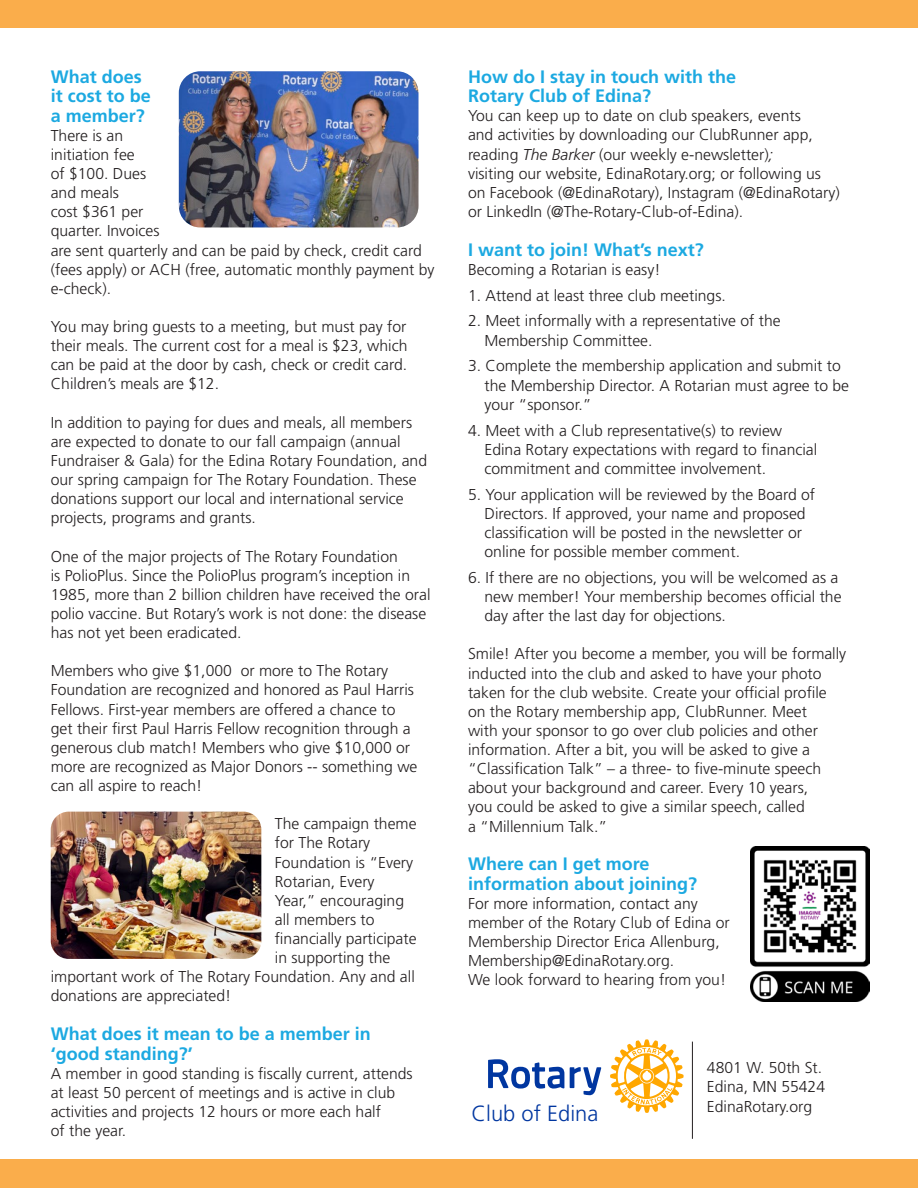
<style>
.page{position:relative;width:918px;height:1188px;background:#fff}
.page>*{position:absolute;margin:0;border:0;box-sizing:border-box;transform-origin:0 0}
.t1{font:300 21.9px "Frutiger LT Std";color:#0036a0}
.t2{font:700 18px/19.5px "Frutiger LT Std";color:#1ca9e1}
.t3{font:300 15.75px/19.2px "Frutiger LT Std";color:#231f20}
.s1{font-style:italic}
</style>
<div class="page">
<img style="left:51px;top:812px;width:210px;height:147px">
<svg style="left:488px;top:1059px;width:113px;height:36px"></svg>
<svg style="left:610px;top:1039px;width:74px;height:74px"></svg>
<hr style="left:692px;top:1042px;width:1px;height:97px;background:#231f20">
<div style="left:0;top:0;width:918px;height:28px;background:#faad4b"></div>
<div style="left:0;top:1160px;width:918px;height:28px;background:#faad4b"></div>
<img style="left:179px;top:71px;width:240px;height:156px">
<img style="left:751px;top:846px;width:119px;height:155px">
<p class="t2" style="left:51px;top:67px;width:102px">What does it cost to be a member?</p>
<p class="t3" style="left:51px;top:126px;width:385px">There is an<br>initiation fee<br>of $100. Dues<br>and meals<br>cost $361 per<br>quarter. Invoices<br>are sent quarterly and can be paid by check, credit card (fees apply) or ACH (free, automatic monthly payment by e-check).</p>
<p class="t3" style="left:51px;top:317px;width:358px;text-align:justify">You may bring guests to a meeting, but must pay for their meals. The current cost for a meal is $23, which can be paid at the door by cash, check or credit card.<br>Children’s meals are $12.</p>
<p class="t3" style="left:51px;top:413px;width:378px">In addition to paying for dues and meals, all members are expected to donate to our fall campaign (annual Fundraiser &amp; Gala) for the Edina Rotary Foundation, and our spring campaign for The Rotary Foundation. These donations support our local and international service projects, programs and grants.</p>
<p class="t3" style="left:51px;top:547px;width:381px">One of the major projects of The Rotary Foundation<br>is PolioPlus. Since the PolioPlus program’s inception in 1985, more than 2 billion children have received the oral polio vaccine. But Rotary’s work is not done: the disease has not yet been eradicated.</p>
<p class="t3" style="left:51px;top:662px;width:368px">Members who give $1,000 or more to The Rotary Foundation are recognized and honored as Paul Harris Fellows. First-year members are offered a chance to get their first Paul Harris Fellow recognition through a generous club match! Members who give $10,000 or more are recognized as Major Donors -- something we can all aspire to reach!</p>
<p class="t3" style="left:275px;top:815px;width:143px">The campaign theme</p>
<p class="t3" style="left:275px;top:834px;width:97px">for The Rotary</p>
<p class="t3" style="left:275px;top:853px;width:140px">Foundation is “Every</p>
<p class="t3" style="left:275px;top:872px;width:101px">Rotarian, Every</p>
<p class="t3" style="left:275px;top:891px;width:131px">Year,” encouraging</p>
<p class="t3" style="left:275px;top:910px;width:101px">all members to</p>
<p class="t3" style="left:275px;top:929px;width:143px">financially participate</p>
<p class="t3" style="left:275px;top:948px;width:117px">in supporting the</p>
<p class="t3" style="left:51px;top:968px;width:366px">important work of The Rotary Foundation. Any and all</p>
<p class="t3" style="left:51px;top:987px;width:182px">donations are appreciated!</p>
<p class="t2" style="left:51px;top:1024px;width:322px">What does it mean to be a member in ‘good standing?’</p>
<p class="t3" style="left:51px;top:1064px;width:364px">A member in good standing is fiscally current, attends at least 50 percent of meetings and is active in club activities and projects 12 hours or more each half<br>of the year.</p>
<p class="t2" style="left:468px;top:67px;width:270px">How do I stay in touch with the<br>Rotary Club of Edina?</p>
<p class="t3" style="left:468px;top:107px;width:373px">You can keep up to date on club speakers, events<br>and activities by downloading our ClubRunner app, reading <span class="s1">The Barker</span> (our weekly e-newsletter)<span class="s1">;<br></span>visiting our website, EdinaRotary.org; or following us on Facebook (@EdinaRotary), Instagram (@EdinaRotary) or LinkedIn (@The-Rotary-Club-of-Edina).</p>
<p class="t2" style="left:468px;top:240px;width:237px">I want to join! What’s next?</p>
<p class="t3" style="left:468px;top:260px;width:194px">Becoming a Rotarian is easy!</p>
<p class="t3" style="left:468px;top:286px;width:259px">1. Attend at least three club meetings.</p>
<p class="t3" style="left:485px;top:312px;width:298px;text-indent:-16px">2. Meet informally with a representative of the<br>Membership Committee.</p>
<p class="t3" style="left:485px;top:357px;width:366px;text-indent:-16px">3. Complete the membership application and submit to the Membership Director. A Rotarian must agree to be your “sponsor.”</p>
<p class="t3" style="left:485px;top:421px;width:334px;text-indent:-16px">4. Meet with a Club representative(s) to review<br>Edina Rotary expectations with regard to financial commitment and committee involvement.</p>
<p class="t3" style="left:485px;top:485px;width:332px;text-indent:-16px">5. Your application will be reviewed by the Board of Directors. If approved, your name and proposed classification will be posted in the newsletter or online for possible member comment.</p>
<p class="t3" style="left:485px;top:568px;width:359px;text-indent:-16px">6. If there are no objections, you will be welcomed as a new member! Your membership becomes official the day after the last day for objections.</p>
<p class="t3" style="left:468px;top:645px;width:380px">Smile! After you become a member, you will be formally inducted into the club and asked to have your photo taken for the club website. Create your official profile on the Rotary membership app, ClubRunner. Meet<br>with your sponsor to go over club policies and other information. After a bit, you will be asked to give a “Classification Talk” – a three- to five-minute speech about your background and career. Every 10 years,<br>you could be asked to give a similar speech, called<br>a “Millennium Talk.”</p>
<p class="t2" style="left:468px;top:854px;width:231px">Where can I get more information about joining?</p>
<p class="t3" style="left:468px;top:894px;width:263px">For more information, contact any member of the Rotary Club of Edina or Membership Director Erica Allenburg, Membership@EdinaRotary.org.<br>We look forward to hearing from you!</p>
<p class="t1" style="left:472px;top:1101px;width:128px">Club of Edina</p>
<p class="t3" style="left:707px;top:1058px;width:117px">4801 W. 50th St.</p>
<p class="t3" style="left:707px;top:1078px;width:120px">Edina, MN 55424</p>
<p class="t3" style="left:707px;top:1097px;width:107px">EdinaRotary.org</p>
</div>
